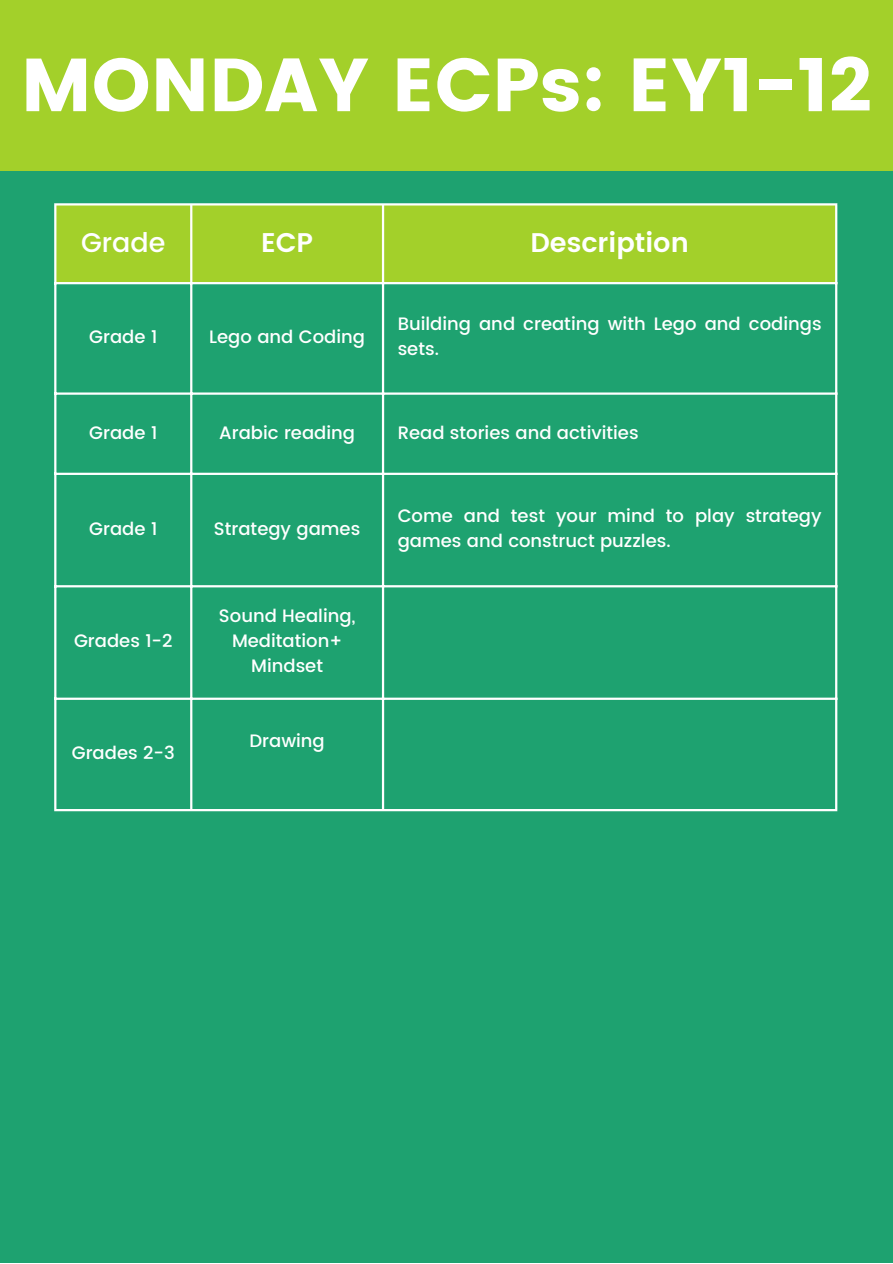
<style>
.page{position:relative;width:893px;height:1264px;background:#fff}
.page>*{position:absolute;margin:0;border:0;box-sizing:border-box;transform-origin:0 0}
.t1{font:75px "Poppins";color:#fff}
.t2{font:600 27px "Poppins";color:#fff}
.t3{font:500 27px "Poppins";color:#fff}
.t4{font:500 18px/24.8px "Poppins";color:#fff}
</style>
<div class="page">
<div style="left:0;top:0;width:892px;height:1262px;background:#1ea270"></div>
<div style="left:0;top:0;width:892px;height:171px;background:#a3d02a"></div>
<div style="left:56px;top:205px;width:779px;height:77px;background:#a3d02a"></div>
<hr style="left:54px;top:205px;width:2px;height:604px;background:#fff">
<hr style="left:190px;top:205px;width:2px;height:604px;background:#fff">
<hr style="left:382px;top:205px;width:2px;height:604px;background:#fff">
<hr style="left:835px;top:205px;width:2px;height:604px;background:#fff">
<hr style="left:54px;top:203px;width:783px;height:2px;background:#fff">
<hr style="left:54px;top:282px;width:783px;height:2px;background:#fff">
<hr style="left:54px;top:392px;width:783px;height:3px;background:#fff">
<hr style="left:54px;top:472px;width:783px;height:3px;background:#fff">
<hr style="left:54px;top:585px;width:783px;height:2px;background:#fff">
<hr style="left:54px;top:697px;width:783px;height:3px;background:#fff">
<hr style="left:54px;top:809px;width:783px;height:2px;background:#fff">
<p class="t1" style="left:21px;top:41px;width:852px">MONDAY ECPs: EY1-12</p>
<p class="t3" style="left:81px;top:226px;width:86px">Grade</p>
<p class="t2" style="left:261px;top:226px;width:54px">ECP</p>
<p class="t2" style="left:530px;top:226px;width:160px">Description</p>
<p class="t4" style="left:89px;top:324px;width:69px">Grade 1</p>
<p class="t4" style="left:209px;top:324px;width:157px">Lego and Coding</p>
<p class="t4" style="left:397px;top:312px;width:425px">Building and creating with Lego and codings sets.</p>
<p class="t4" style="left:89px;top:420px;width:69px">Grade 1</p>
<p class="t4" style="left:219px;top:420px;width:137px">Arabic reading</p>
<p class="t4" style="left:397px;top:420px;width:242px">Read stories and activities</p>
<p class="t4" style="left:89px;top:516px;width:69px">Grade 1</p>
<p class="t4" style="left:214px;top:516px;width:148px">Strategy games</p>
<p class="t4" style="left:74px;top:628px;width:100px">Grades 1-2</p>
<p class="t4" style="left:72px;top:741px;width:104px">Grades 2-3</p>
<p class="t4" style="left:219px;top:603px;width:138px;text-align:center">Sound Healing,<br>Meditation+</p>
<p class="t4" style="left:251px;top:653px;width:73px">Mindset</p>
<p class="t4" style="left:249px;top:728px;width:77px">Drawing</p>
<p class="t4" style="left:397px;top:503px;width:425px">Come and test your mind to play strategy games and construct puzzles.</p>
</div>
